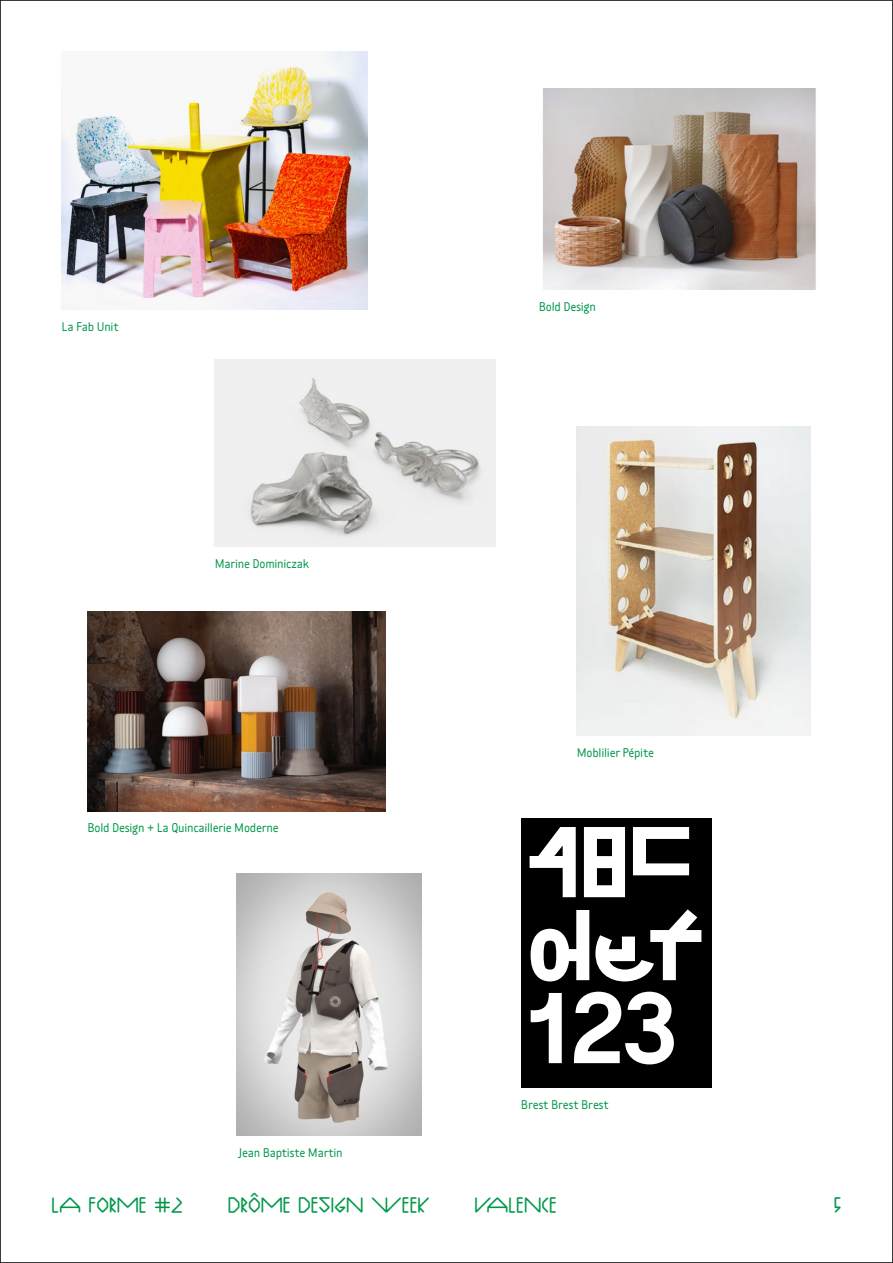
<style>
.page{position:relative;width:893px;height:1263px;background:#fff}
.page>*{position:absolute;margin:0;border:0;box-sizing:border-box;transform-origin:0 0}
.t1{font:100.2px/82.9px "No ko Black";color:#fff;text-align:justify}
.BAS_DE_PAGE{font:19.5px "Moki";letter-spacing:-.035em;color:#00984a}
.LEGENDE{font:12px "Renotype";letter-spacing:-.02em;color:#00984a}
</style>
<div class="page">
<img style="left:62px;top:51px;width:305px;height:259px">
<img style="left:542px;top:88px;width:274px;height:201px">
<img style="left:577px;top:427px;width:234px;height:308px">
<div style="left:521px;top:819px;width:191px;height:269px;background:#000"></div>
<img style="left:215px;top:359px;width:281px;height:187px">
<img style="left:237px;top:874px;width:185px;height:261px">
<img style="left:87px;top:612px;width:299px;height:199px">
<p class="LEGENDE" style="left:62px;top:318px;width:59px">La Fab Unit</p>
<p class="LEGENDE" style="left:215px;top:555px;width:96px">Marine Dominiczak</p>
<p class="LEGENDE" style="left:87px;top:820px;width:193px">Bold Design + La Quincaillerie Moderne</p>
<p class="LEGENDE" style="left:238px;top:1144px;width:106px">Jean Baptiste Martin</p>
<p class="LEGENDE" style="left:539px;top:298px;width:59px">Bold Design</p>
<p class="LEGENDE" style="left:577px;top:744px;width:79px">Moblilier Pépite</p>
<p class="t1" style="left:528px;top:817px;width:176px">ABC def 123</p>
<p class="LEGENDE" style="left:521px;top:1097px;width:90px">Brest Brest Brest</p>
<p class="BAS_DE_PAGE" style="left:51px;top:1194px;width:134px">LA FORME #2</p>
<p class="BAS_DE_PAGE" style="left:227px;top:1194px;width:204px">DRÔME DESIGN WEEK</p>
<p class="BAS_DE_PAGE" style="left:474px;top:1194px;width:85px">VALENCE</p>
<p class="BAS_DE_PAGE" style="left:834px;top:1194px;width:10px">5</p>
</div>
